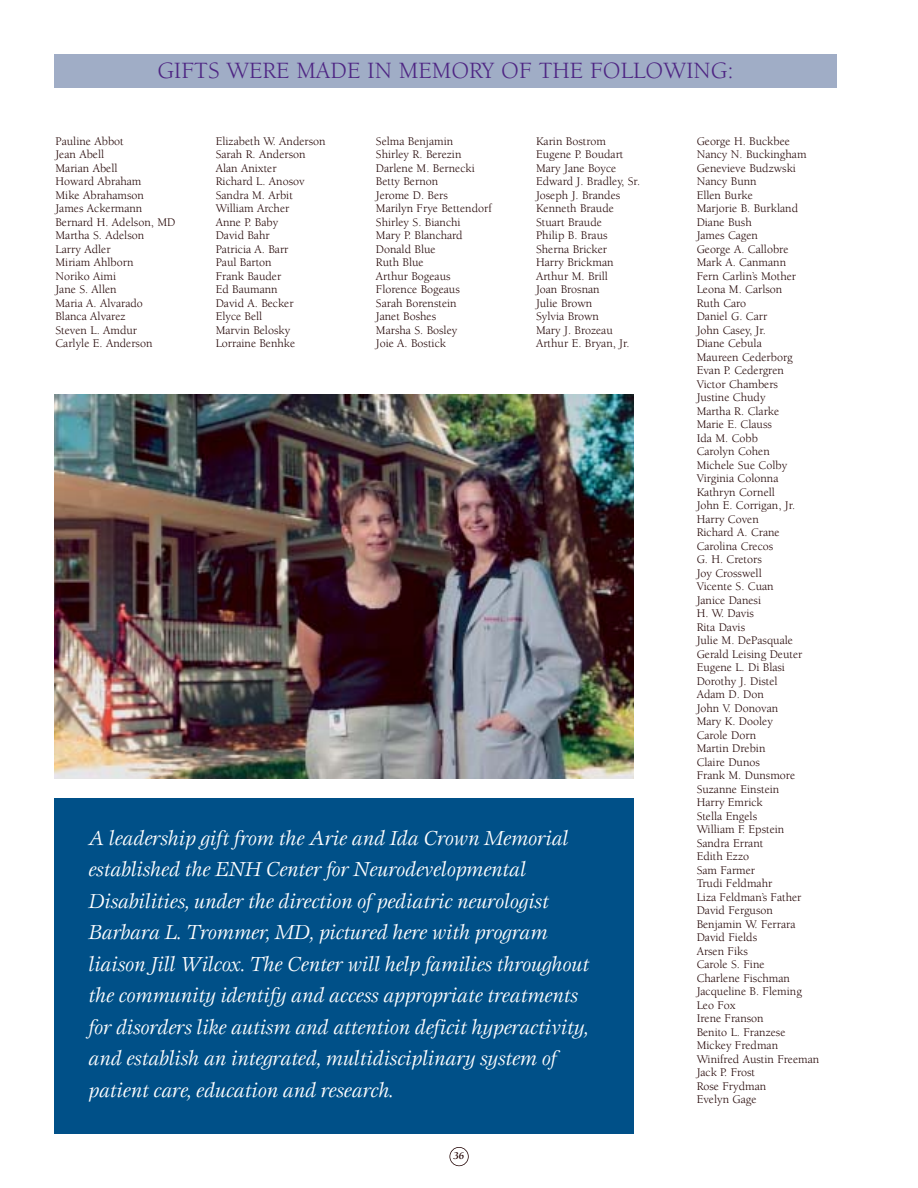
<style>
.page{position:relative;width:918px;height:1188px;background:#fff}
.page>*{position:absolute;margin:0;border:0;box-sizing:border-box;transform-origin:0 0}
.t1{font:24px "Berkeley";color:#4e2583}
.t2{font:italic 21px/31.5px "Esprit";letter-spacing:-.015em;color:#fff}
.t3{font:12px/13.5px "Berkeley";color:#200000}
.t4{font:italic 700 10.5px "Berkeley";color:#200000}
</style>
<div class="page">
<div style="left:54px;top:54px;width:783px;height:34px;background:#a0adc6"></div>
<div style="left:449px;top:1147px;width:20px;height:19px;border:2px solid #200000;border-radius:50%"></div>
<img style="left:54px;top:394px;width:580px;height:384px">
<div style="left:54px;top:798px;width:580px;height:336px;background:#005088"></div>
<h1 class="t1" style="left:157px;top:61px;width:578px">GIFTS WERE MADE IN MEMORY OF THE FOLLOWING:</h1>
<p class="t3" style="left:56px;top:136px;width:121px">Pauline Abbot<br>Jean Abell<br>Marian Abell<br>Howard Abraham<br>Mike Abrahamson<br>James Ackermann<br>Bernard H. Adelson, MD<br>Martha S. Adelson<br>Larry Adler<br>Miriam Ahlborn<br>Noriko Aimi<br>Jane S. Allen<br>Maria A. Alvarado<br>Blanca Alvarez<br>Steven L. Amdur<br>Carlyle E. Anderson</p>
<p class="t3" style="left:216px;top:136px;width:111px">Elizabeth W. Anderson<br>Sarah R. Anderson<br>Alan Anixter<br>Richard L. Anosov<br>Sandra M. Arbit<br>William Archer<br>Anne P. Baby<br>David Bahr<br>Patricia A. Barr<br>Paul Barton<br>Frank Bauder<br>Ed Baumann<br>David A. Becker<br>Elyce Bell<br>Marvin Belosky<br>Lorraine Benhke</p>
<p class="t3" style="left:376px;top:136px;width:117px">Selma Benjamin<br>Shirley R. Berezin<br>Darlene M. Bernecki<br>Betty Bernon<br>Jerome D. Bers<br>Marilyn Frye Bettendorf<br>Shirley S. Bianchi<br>Mary P. Blanchard<br>Donald Blue<br>Ruth Blue<br>Arthur Bogeaus<br>Florence Bogeaus<br>Sarah Borenstein<br>Janet Boshes<br>Marsha S. Bosley<br>Joie A. Bostick</p>
<p class="t3" style="left:536px;top:136px;width:106px">Karin Bostrom<br>Eugene P. Boudart<br>Mary Jane Boyce<br>Edward J. Bradley, Sr.<br>Joseph J. Brandes<br>Kenneth Braude<br>Stuart Braude<br>Philip B. Braus<br>Sherna Bricker<br>Harry Brickman<br>Arthur M. Brill<br>Joan Brosnan<br>Julie Brown<br>Sylvia Brown<br>Mary J. Brozeau<br>Arthur E. Bryan, Jr.</p>
<p class="t2" style="left:88px;top:824px;width:502px">A leadership gift from the Arie and Ida Crown Memorial established the ENH Center for Neurodevelopmental Disabilities, under the direction of pediatric neurologist Barbara L. Trommer, MD, pictured here with program liaison Jill Wilcox. The Center will help families throughout the community identify and access appropriate treatments for disorders like autism and attention deficit hyperactivity, and establish an integrated, multidisciplinary system of patient care, education and research.</p>
<p class="t4" style="left:454px;top:1151px;width:12px">36</p>
<p class="t3" style="left:697px;top:136px;width:124px">George H. Buckbee<br>Nancy N. Buckingham<br>Genevieve Budzwski<br>Nancy Bunn<br>Ellen Burke<br>Marjorie B. Burkland<br>Diane Bush<br>James Cagen<br>George A. Callobre<br>Mark A. Canmann<br>Fern Carlin’s Mother<br>Leona M. Carlson<br>Ruth Caro<br>Daniel G. Carr<br>John Casey, Jr.<br>Diane Cebula<br>Maureen Cederborg<br>Evan P. Cedergren<br>Victor Chambers<br>Justine Chudy<br>Martha R. Clarke<br>Marie E. Clauss<br>Ida M. Cobb<br>Carolyn Cohen<br>Michele Sue Colby<br>Virginia Colonna<br>Kathryn Cornell<br>John E. Corrigan, Jr.<br>Harry Coven<br>Richard A. Crane<br>Carolina Crecos<br>G. H. Cretors<br>Joy Crosswell<br>Vicente S. Cuan<br>Janice Danesi<br>H. W. Davis<br>Rita Davis<br>Julie M. DePasquale<br>Gerald Leising Deuter<br>Eugene L. Di Blasi<br>Dorothy J. Distel<br>Adam D. Don<br>John V. Donovan<br>Mary K. Dooley<br>Carole Dorn<br>Martin Drebin<br>Claire Dunos<br>Frank M. Dunsmore<br>Suzanne Einstein<br>Harry Emrick<br>Stella Engels<br>William F. Epstein<br>Sandra Errant<br>Edith Ezzo<br>Sam Farmer<br>Trudi Feldmahr<br>Liza Feldman’s Father<br>David Ferguson<br>Benjamin W. Ferrara<br>David Fields<br>Arsen Fiks<br>Carole S. Fine<br>Charlene Fischman<br>Jacqueline B. Fleming<br>Leo Fox<br>Irene Franson<br>Benito L. Franzese<br>Mickey Fredman<br>Winifred Austin Freeman<br>Jack P. Frost<br>Rose Frydman<br>Evelyn Gage</p>
</div>
